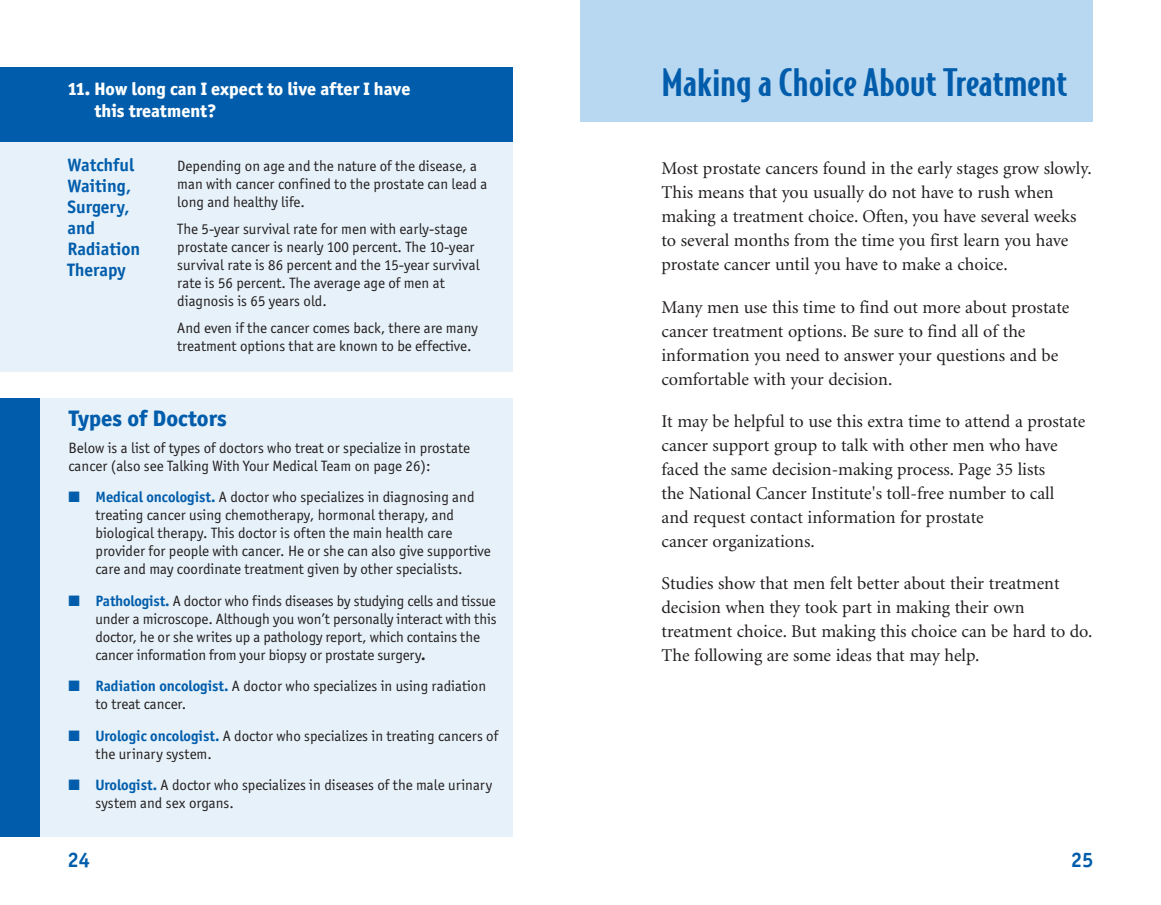
<style>
.page{position:relative;width:1161px;height:905px;background:#fff}
.page>*{position:absolute;margin:0;border:0;box-sizing:border-box;transform-origin:0 0}
.t1{font:500 36px "Bodega Sans";color:#015dab;scale:1.25 1}
.t2{font:800 22.5px "Officina San ITC";color:#015dab}
.t3{font:700 21px "Officina San ITC";color:#015dab}
.t4{font:18px/24px "Minion";color:#231f20}
.t5{font:800 18px/22.5px "Officina San ITC";color:#fff}
.t6{font:700 18px/21px "Officina San ITC";color:#015dab}
.t7{font:15px/18px "Officina San ITC";color:#231f20}
.s1{color:#015dab}
.s2{font-weight:700;color:#015dab}
.s3{font-weight:700}
</style>
<div class="page">
<div style="left:580px;top:0;width:514px;height:122px;background:#b8d7f0"></div>
<div style="left:0;top:68px;width:513px;height:105px;background:#015dab"></div>
<div style="left:0;top:142px;width:513px;height:229px;background:#e6f1f9"></div>
<div style="left:35px;top:398px;width:478px;height:439px;background:#e6f1f9"></div>
<div style="left:0;top:398px;width:40px;height:439px;background:#015dab"></div>
<p class="t5" style="left:94px;top:79px;width:317px;text-indent:-27px">11. How long can I expect to live after I have this treatment?</p>
<p class="t6" style="left:68px;top:156px;width:74px">Watchful<br>Waiting,<br>Surgery, and<br>Radiation<br>Therapy</p>
<p class="t7" style="left:177px;top:157px;width:311px">Depending on age and the nature of the disease, a man with cancer confined to the prostate can lead a long and healthy life.</p>
<p class="t7" style="left:177px;top:220px;width:304px">The 5-year survival rate for men with early-stage prostate cancer is nearly 100 percent. The 10-year survival rate is 86 percent and the 15-year survival rate is 56 percent. The average age of men at diagnosis is 65 years old.</p>
<p class="t7" style="left:177px;top:319px;width:302px">And even if the cancer comes back, there are many treatment options that are known to be effective.</p>
<h2 class="t2" style="left:69px;top:410px;width:160px">Types of Doctors</h2>
<p class="t7" style="left:69px;top:438px;width:403px">Below is a list of types of doctors who treat or specialize in prostate cancer (also see Talking With Your Medical Team on page 26):</p>
<p class="t7" style="left:96px;top:488px;width:397px;text-indent:-27px"><span class="s1">■</span> <span class="s2">Medical oncologist.</span> A doctor who specializes in diagnosing and treating cancer using chemotherapy, hormonal therapy, and biological therapy. This doctor is often the main health care provider for people with cancer. He or she can also give supportive care and may coordinate treatment given by other specialists.</p>
<p class="t7" style="left:96px;top:591px;width:403px;text-indent:-27px"><span class="s1">■</span> <span class="s2">Pathologist.</span> A doctor who finds diseases by studying cells and tissue under a microscope. Although you won’t personally interact with this doctor, he or she writes up a pathology report, which contains the cancer information from your biopsy or prostate surgery<span class="s3">.</span></p>
<p class="t7" style="left:96px;top:677px;width:392px;text-indent:-27px"><span class="s1">■</span> <span class="s2">Radiation oncologist.</span> A doctor who specializes in using radiation to treat cancer.</p>
<p class="t7" style="left:96px;top:726px;width:404px;text-indent:-27px"><span class="s1">■</span> <span class="s2">Urologic oncologist.</span> A doctor who specializes in treating cancers of the urinary system.</p>
<p class="t7" style="left:96px;top:776px;width:398px;text-indent:-27px"><span class="s1">■</span> <span class="s2">Urologist.</span> A doctor who specializes in diseases of the male urinary system and sex organs.</p>
<h3 class="t3" style="left:68px;top:852px;width:24px">24</h3>
<h1 class="t1" style="left:662px;top:63px;width:326px">Making a Choice About Treatment</h1>
<p class="t4" style="left:662px;top:158px;width:432px">Most prostate cancers found in the early stages grow slowly.<br>This means that you usually do not have to rush when making a treatment choice. Often, you have several weeks to several months from the time you first learn you have prostate cancer until you have to make a choice.</p>
<p class="t4" style="left:662px;top:296px;width:409px">Many men use this time to find out more about prostate cancer treatment options. Be sure to find all of the information you need to answer your questions and be comfortable with your decision.</p>
<p class="t4" style="left:662px;top:410px;width:425px">It may be helpful to use this extra time to attend a prostate cancer support group to talk with other men who have faced the same decision-making process. Page 35 lists<br>the National Cancer Institute's toll-free number to call and request contact information for prostate<br>cancer organizations.</p>
<p class="t4" style="left:662px;top:572px;width:433px">Studies show that men felt better about their treatment decision when they took part in making their own treatment choice. But making this choice can be hard to do.<br>The following are some ideas that may help.</p>
<h3 class="t3" style="left:1071px;top:852px;width:24px">25</h3>
</div>
